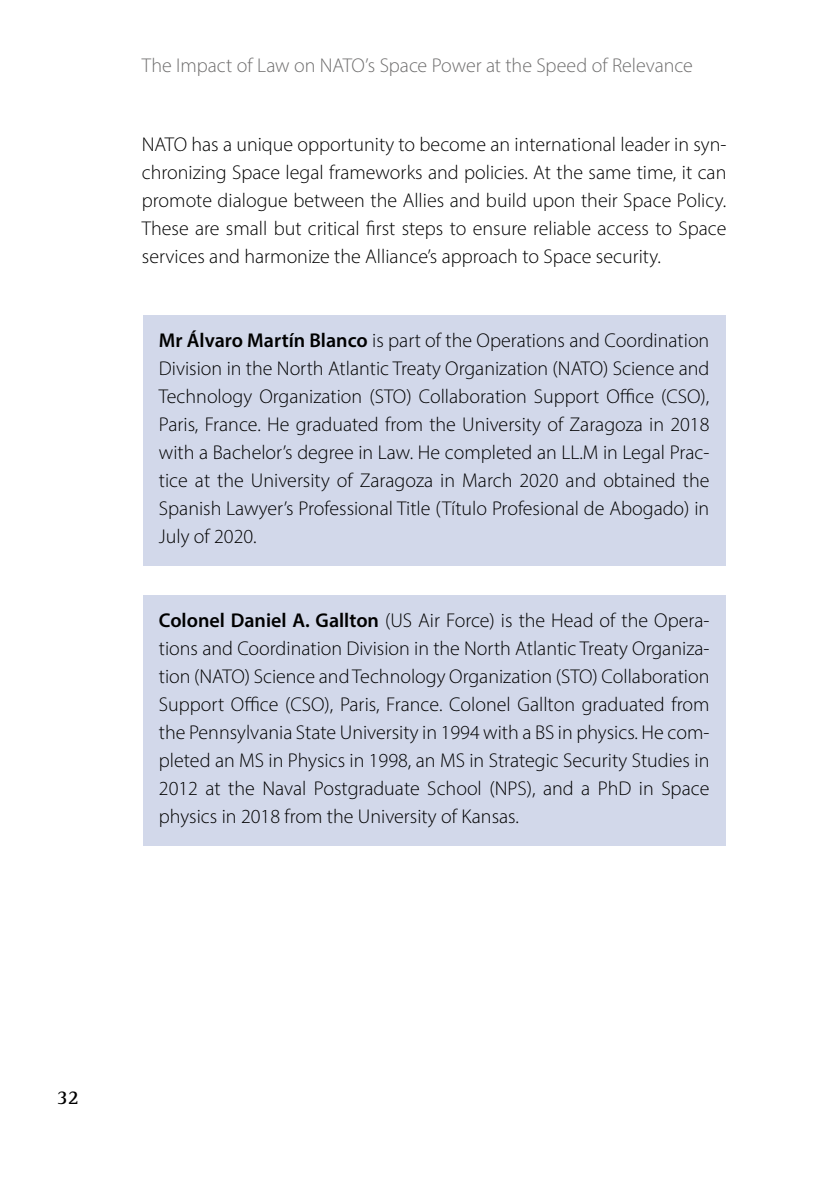
<style>
.page{position:relative;width:840px;height:1191px;background:#fff}
.page>*{position:absolute;margin:0;border:0;box-sizing:border-box;transform-origin:0 0}
.author_-_box{font:20px/28px "Myriad Pro Light 2";color:#000;text-align:justify}
.body_text{font:20px/28px "Myriad Pro Light 2";color:#000;text-align:justify}
.t1{font:20px "Myriad Pro Light 2";color:#706f6f}
.t2{font:20px "Rotis Semi Serif Pro Bold 2";color:#000}
.s1{font-family:"Myriad Pro Semibold 2"}
</style>
<div class="page">
<div style="left:143px;top:315px;width:582px;height:250px;background:#d2d8ea"></div>
<div style="left:143px;top:595px;width:582px;height:250px;background:#d2d8ea"></div>
<p class="t1" style="left:142px;top:53px;width:552px">The Impact of Law on NATO’s Space Power at the Speed of Relevance</p>
<p class="body_text" style="left:142px;top:130px;width:585px">NATO has a unique opportunity to become an international leader in syn&shy;chronizing Space legal frameworks and policies. At the same time, it can promote dialogue between the Allies and build upon their Space Policy.<br>These are small but critical first steps to ensure reliable access to Space services and harmonize the Alliance’s approach to Space security.</p>
<p class="author_-_box" style="left:159px;top:326px;width:551px"><span class="s1">Mr Álvaro Martín Blanco</span> is part of the Operations and Coordination Division in the North Atlantic Treaty Organization (NATO) Science and Technology Organization (STO) Collaboration Support Office (CSO), Paris, France. He graduated from the University of Zaragoza in 2018 with a Bachelor’s degree in Law. He completed an LL.M in Legal Prac&shy;tice at the University of Zaragoza in March 2020 and obtained the Spanish Lawyer’s Professional Title (Título Profesional de Abogado) in July of 2020.</p>
<p class="author_-_box" style="left:159px;top:606px;width:551px"><span class="s1">Colonel Daniel A. Gallton</span> (US Air Force) is the Head of the Opera&shy;tions and Coordination Division in the North Atlantic Treaty Organiza&shy;tion (NATO) Science and Technology Organization (STO) Collaboration Support Office (CSO), Paris, France. Colonel Gallton graduated from the Pennsylvania State University in 1994 with a BS in physics. He com&shy;pleted an MS in Physics in 1998, an MS in Strategic Security Studies in 2012 at the Naval Postgraduate School (NPS), and a PhD in Space physics in 2018 from the University of Kansas.</p>
<p class="t2" style="left:57px;top:1084px;width:24px">32</p>
</div>
